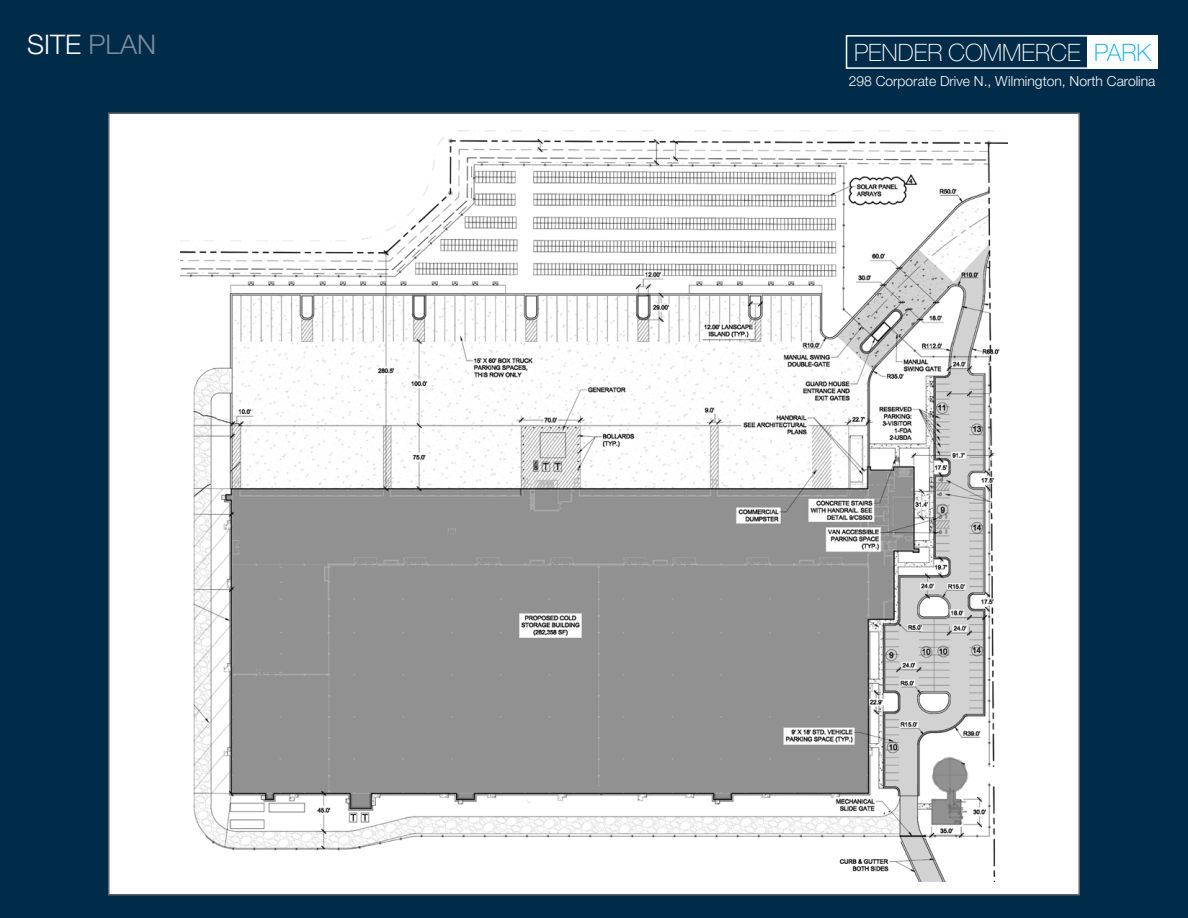
<style>
.page{position:relative;width:1188px;height:918px;background:#002b49}
.page>*{position:absolute;margin:0;border:0;box-sizing:border-box;transform-origin:0 0}
.t1{font:300 27px "Helvetica Neue LT Std";color:#fff}
.t2{font:100 24px "Helvetica Neue LT Std";color:#fff}
.t3{font:300 13.95px "Helvetica Neue LT Std";color:#fff}
.s1{color:#7a8d9f}
.s2{color:#00aeef}
</style>
<div class="page">
<div style="left:846px;top:35px;width:243px;height:34px;border:2px solid #fff"></div>
<div style="left:1088px;top:35px;width:70px;height:34px;background:#fff"></div>
<div style="left:109px;top:113px;width:970px;height:782px;background:#fff"></div>
<img style="left:181px;top:130px;width:826px;height:752px">
<p class="t1" style="left:27px;top:28px;width:131px">SITE <span class="s1">PLAN</span></p>
<h2 class="t2" style="left:854px;top:38px;width:299px">PENDER COMMERCE <span class="s2">PARK</span></h2>
<p class="t3" style="left:849px;top:73px;width:308px">298 Corporate Drive N., Wilmington, North Carolina</p>
</div>
